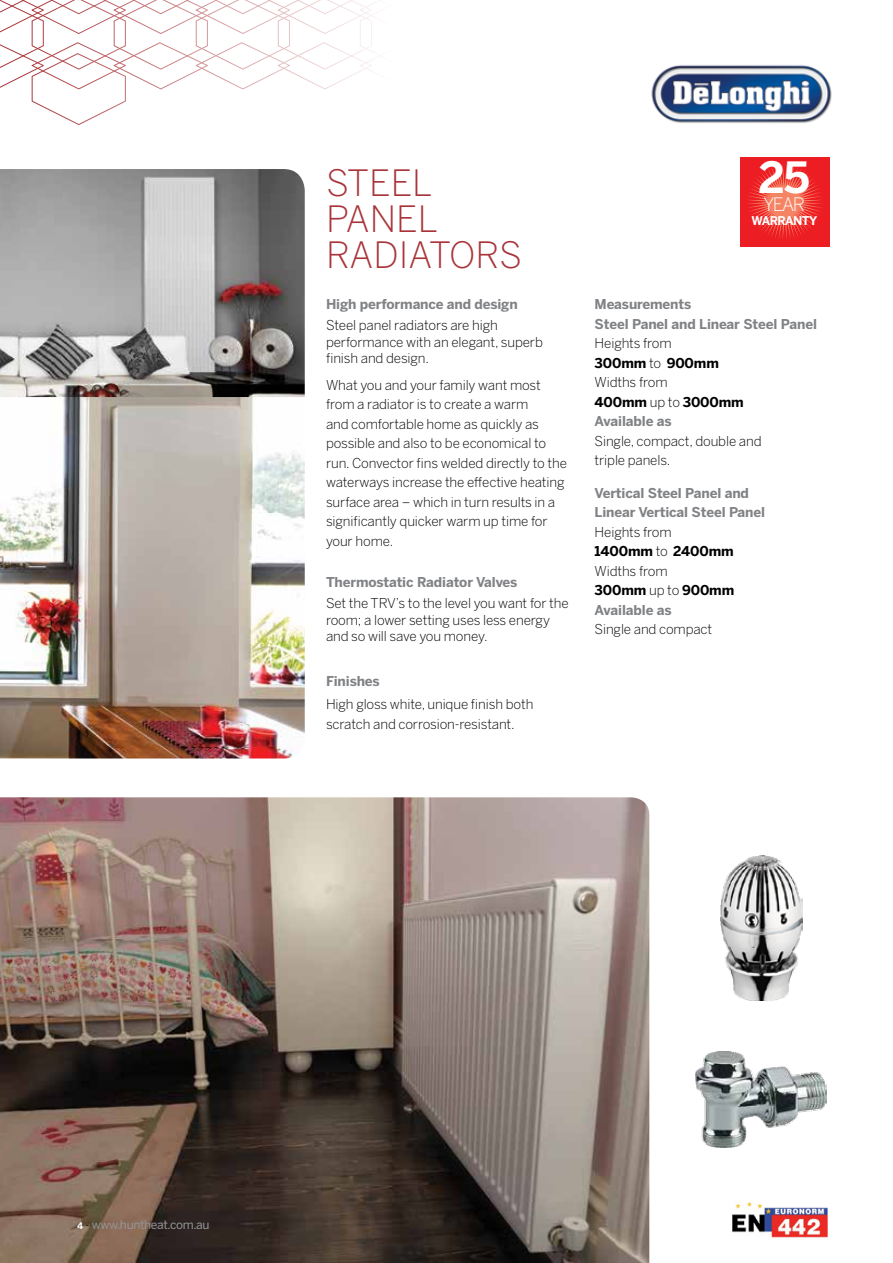
<style>
.page{position:relative;width:893px;height:1263px;background:#fff}
.page>*{position:absolute;margin:0;border:0;box-sizing:border-box;transform-origin:0 0}
.t1{font:700 42.75px "Benton Sans";color:#fff}
.t2{font:300 36px/36px "Benton Sans";color:#a9343a}
.t3{font:300 18.45px "Benton Sans";color:#fff}
.t4{font:300 13.5px/19.5px "Benton Sans";letter-spacing:-.01em;color:#000}
.t5{font:700 13.5px/19.5px "Benton Sans";letter-spacing:-.01em;color:#808285}
.t6{font:12px "Benton Sans";letter-spacing:-.03em;color:#939598}
.t7{font:700 12px "Benton Sans";letter-spacing:-.05em;color:#fff}
.s1{font-weight:700}
.s2{font-weight:700;color:#808285}
.s3{font-weight:700;font-size:9px;color:#fff}
.s4{color:#000}
</style>
<div class="page">
<img style="left:0;top:797px;width:649px;height:466px">
<svg style="left:0;top:0;width:375px;height:125px"></svg>
<img style="left:0;top:397px;width:305px;height:361px">
<img style="left:0;top:169px;width:305px;height:228px">
<div style="left:740px;top:157px;width:89px;height:89px;background:#ed1d24"></div>
<svg style="left:748px;top:165px;width:74px;height:74px"></svg>
<img style="left:732px;top:1202px;width:95px;height:36px">
<img style="left:721px;top:856px;width:81px;height:144px">
<img style="left:696px;top:1051px;width:131px;height:96px">
<img style="left:651px;top:65px;width:181px;height:58px">
<h2 class="t2" style="left:326px;top:164px;width:198px">STEEL<br>PANEL<br>RADIATORS</h2>
<p class="t5" style="left:326px;top:294px;width:193px">High performance and design</p>
<p class="t4" style="left:326px;top:317px;width:218px;line-height:16.5px">Steel panel radiators are high performance with an elegant, superb finish and design.</p>
<p class="t4" style="left:326px;top:375px;width:243px">What you and your family want most from a radiator is to create a warm<br>and comfortable home as quickly as possible and also to be economical to run. Convector fins welded directly to the waterways increase the effective heating surface area – which in turn results in a significantly quicker warm up time for your home.</p>
<p class="t5" style="left:326px;top:572px;width:193px">Thermostatic Radiator Valves</p>
<p class="t4" style="left:326px;top:595px;width:244px;line-height:16.5px">Set the TRV’s to the level you want for the room; a lower setting uses less energy and so will save you money.</p>
<p class="t5" style="left:326px;top:671px;width:55px">Finishes</p>
<p class="t4" style="left:326px;top:694px;width:209px">High gloss white, unique finish both scratch and corrosion-resistant.</p>
<h1 class="t1" style="left:758px;top:152px;width:53px">25</h1>
<h3 class="t3" style="left:763px;top:193px;width:43px">YEAR</h3>
<p class="t7" style="left:751px;top:214px;width:67px">WARRANTY</p>
<p class="t5" style="left:595px;top:294px;width:224px">Measurements<br>Steel Panel and Linear Steel Panel</p>
<p class="t4" style="left:595px;top:333px;width:151px">Heights from<br><span class="s1">300mm</span> to <span class="s1">900mm<br></span>Widths from<br><span class="s1">400mm</span> up to <span class="s1">3000mm<br></span><span class="s2">Available as</span></p>
<p class="t4" style="left:595px;top:431px;width:168px">Single, compact, double and triple panels.</p>
<p class="t5" style="left:595px;top:483px;width:172px">Vertical Steel Panel and<br>Linear Vertical Steel Panel</p>
<p class="t4" style="left:595px;top:522px;width:141px">Heights from<br><span class="s1">1400mm</span> to <span class="s1">2400mm<br></span>Widths from<br><span class="s1">300mm</span> up to <span class="s1">900mm<br></span><span class="s2">Available as</span></p>
<p class="t4" style="left:595px;top:619px;width:119px">Single and compact</p>
<p class="t6" style="left:77px;top:1218px;width:134px"><span class="s3">4</span> <span class="s4">-</span> www.huntheat.com.au</p>
</div>
